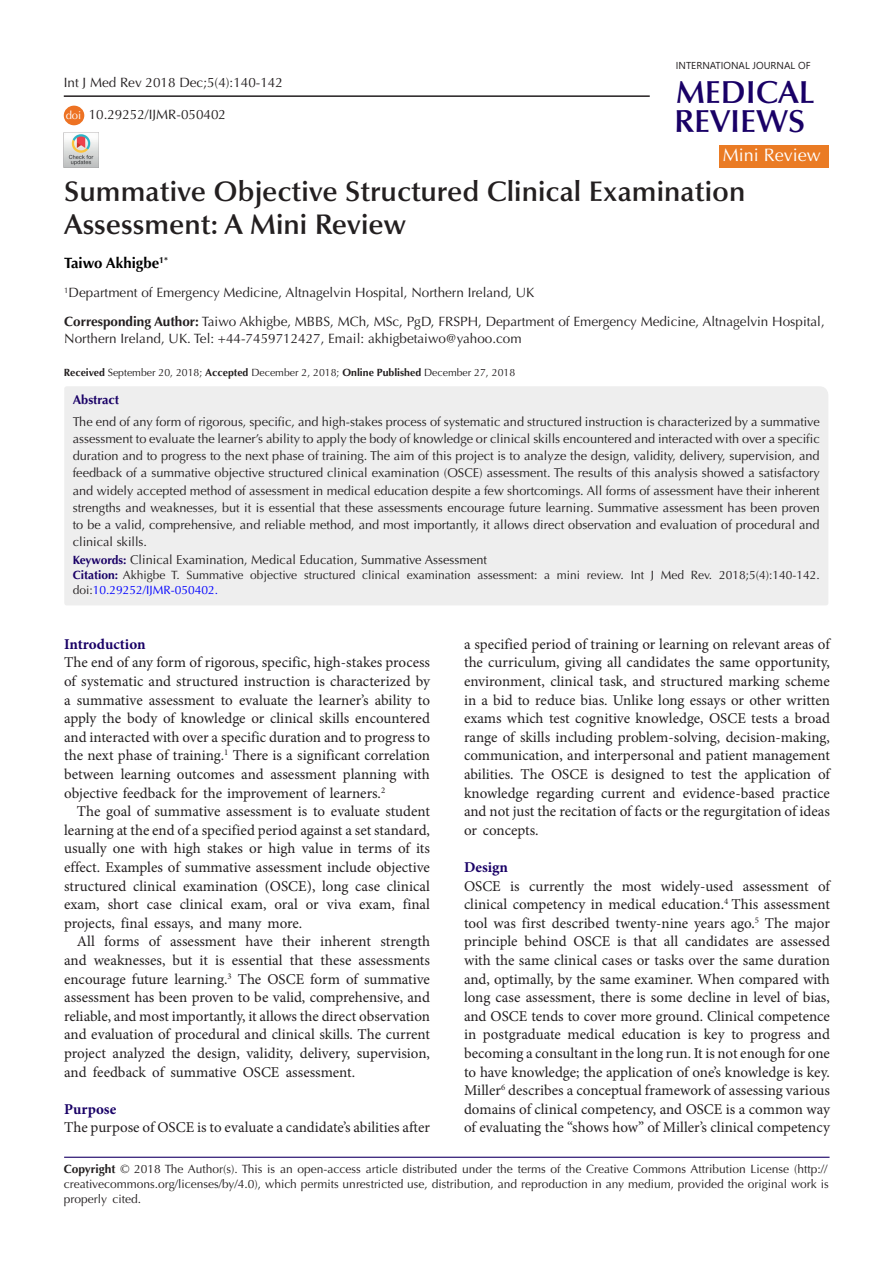
<style>
.page{position:relative;width:893px;height:1263px;background:#fff}
.page>*{position:absolute;margin:0;border:0;box-sizing:border-box;transform-origin:0 0}
.t1{font:600 31.95px "Optima LT Std";color:#190066}
.t2{font:600 28.5px/33px "Optima LT Std";color:#231f20}
.t3{font:18px "Optima LT Std";color:#fff}
.t4{font:15px/18.6px "Minion Pro";color:#231f20;text-align:justify}
.t5{font:700 15px "Minion Pro";color:#190066}
.t6{font:700 15px "Optima LT Std";color:#000}
.t7{font:13.5px/16.5px "Optima LT Std";color:#231f20}
.Default{font:12.75px/17.2px "Optima LT Std";color:#231f20;text-align:justify}
.Default-2{font:700 12.75px "Optima LT Std";color:#190066}
.Default-3{font:12px/15px "Optima LT Std";color:#231f20;text-align:justify}
.t8{font:11.25px "Optima LT Std";color:#fff}
.t9{font:10.5px "Optima LT Std";color:#231f20}
.t10{font:10.05px "Segoe UI";color:#231f20}
.s1{font-weight:700}
.s2{font-weight:700;font-size:12px;color:#190066}
.s3{font-weight:700;color:#190066}
.s4{color:#00f}
</style>
<div class="page">
<hr style="left:64px;top:1157px;width:765px;height:1px;background:#190066">
<div style="left:64px;top:386px;width:764px;height:219px;background:#eee"></div>
<div style="left:719px;top:145px;width:110px;height:22px;background:#ea7b24"></div>
<div style="left:64px;top:106px;width:20px;height:19px;background:#ed7223;border-radius:50%"></div>
<hr style="left:64px;top:95px;width:586px;height:2px;background:#231f20">
<img style="left:64px;top:134px;width:34px;height:33px">
<p class="t7" style="left:64px;top:74px;width:221px">Int J Med Rev 2018 Dec;5(4):140-142</p>
<p class="t8" style="left:66px;top:109px;width:17px">doi</p>
<p class="t7" style="left:89px;top:107px;width:139px">10.29252/IJMR-050402</p>
<p class="t10" style="left:676px;top:56px;width:136px">INTERNATIONAL JOURNAL OF</p>
<p class="t1" style="left:676px;top:73px;width:140px">MEDICAL</p>
<p class="t1" style="left:674px;top:103px;width:133px">REVIEWS</p>
<p class="t3" style="left:723px;top:145px;width:100px">Mini Review</p>
<p class="t2" style="left:64px;top:175px;width:683px">Summative Objective Structured Clinical Examination<br>Assessment: A Mini Review</p>
<p class="t6" style="left:64px;top:254px;width:105px">Taiwo Akhigbe<sup>1*</sup></p>
<p class="t7" style="left:64px;top:284px;width:472px"><sup>1</sup>Department of Emergency Medicine, Altnagelvin Hospital, Northern Ireland, UK</p>
<p class="t7" style="left:64px;top:313px;width:762px"><span class="s1">Corresponding Author:</span> Taiwo Akhigbe, MBBS, MCh, MSc, PgD, FRSPH, Department of Emergency Medicine, Altnagelvin Hospital,<br>Northern Ireland, UK. Tel: +44-7459712427, Email: akhigbetaiwo@yahoo.com</p>
<p class="t9" style="left:64px;top:366px;width:453px"><span class="s1">Received</span> September 20, 2018; <span class="s1">Accepted</span> December 2, 2018; <span class="s1">Online Published</span> December 27, 2018</p>
<p class="Default-2" style="left:73px;top:392px;width:48px">Abstract</p>
<p class="Default" style="left:73px;top:413px;width:749px">The end of any form of rigorous, specific, and high-stakes process of systematic and structured instruction is characterized by a summative assessment to evaluate the learner’s ability to apply the body of knowledge or clinical skills encountered and interacted with over a specific duration and to progress to the next phase of training. The aim of this project is to analyze the design, validity, delivery, supervision, and feedback of a summative objective structured clinical examination (OSCE) assessment. The results of this analysis showed a satisfactory and widely accepted method of assessment in medical education despite a few shortcomings. All forms of assessment have their inherent strengths and weaknesses, but it is essential that these assessments encourage future learning. Summative assessment has been proven to be a valid, comprehensive, and reliable method, and most importantly, it allows direct observation and evaluation of procedural and clinical skills.</p>
<p class="Default" style="left:73px;top:551px;width:416px"><span class="s2">Keywords:</span> Clinical Examination, Medical Education, Summative Assessment</p>
<p class="Default-3" style="left:73px;top:567px;width:748px"><span class="s3">Citation:</span> Akhigbe T. Summative objective structured clinical examination assessment: a mini review. Int J Med Rev. 2018;5(4):140-142. doi:<span class="s4">10.29252/IJMR-050402.</span></p>
<p class="t5" style="left:64px;top:633px;width:83px">Introduction</p>
<p class="t4" style="left:64px;top:653px;width:367px">The end of any form of rigorous, specific, high-stakes process of systematic and structured instruction is characterized by a summative assessment to evaluate the learner’s ability to apply the body of knowledge or clinical skills encountered and interacted with over a specific duration and to progress to the next phase of training.<sup>1</sup> There is a significant correlation between learning outcomes and assessment planning with objective feedback for the improvement of learners.<sup>2</sup></p>
<p class="t4" style="left:64px;top:802px;width:367px;text-indent:13px">The goal of summative assessment is to evaluate student learning at the end of a specified period against a set standard, usually one with high stakes or high value in terms of its effect. Examples of summative assessment include objective structured clinical examination (OSCE), long case clinical exam, short case clinical exam, oral or viva exam, final projects, final essays, and many more.</p>
<p class="t4" style="left:64px;top:932px;width:367px;text-indent:13px">All forms of assessment have their inherent strength and weaknesses, but it is essential that these assessments encourage future learning.<sup>3</sup> The OSCE form of summative assessment has been proven to be valid, comprehensive, and reliable, and most importantly, it allows the direct observation and evaluation of procedural and clinical skills. The current project analyzed the design, validity, delivery, supervision, and feedback of summative OSCE assessment.</p>
<p class="t5" style="left:64px;top:1098px;width:54px">Purpose</p>
<p class="t4" style="left:64px;top:1118px;width:367px">The purpose of OSCE is to evaluate a candidate’s abilities after</p>
<p class="t4" style="left:464px;top:635px;width:367px">a specified period of training or learning on relevant areas of the curriculum, giving all candidates the same opportunity, environment, clinical task, and structured marking scheme in a bid to reduce bias. Unlike long essays or other written exams which test cognitive knowledge, OSCE tests a broad range of skills including problem-solving, decision-making, communication, and interpersonal and patient management abilities. The OSCE is designed to test the application of knowledge regarding current and evidence-based practice and not just the recitation of facts or the regurgitation of ideas or concepts.</p>
<p class="t5" style="left:464px;top:857px;width:46px">Design</p>
<p class="t4" style="left:464px;top:876px;width:367px">OSCE is currently the most widely-used assessment of clinical competency in medical education.<sup>4</sup> This assessment tool was first described twenty-nine years ago.<sup>5</sup> The major principle behind OSCE is that all candidates are assessed with the same clinical cases or tasks over the same duration and, optimally, by the same examiner. When compared with long case assessment, there is some decline in level of bias, and OSCE tends to cover more ground. Clinical competence in postgraduate medical education is key to progress and becoming a consultant in the long run. It is not enough for one to have knowledge; the application of one’s knowledge is key.<br>Miller<sup>6</sup> describes a conceptual framework of assessing various domains of clinical competency, and OSCE is a common way of evaluating the “shows how” of Miller’s clinical competency</p>
<p class="Default-3" style="left:64px;top:1162px;width:766px"><span class="s1">Copyright</span> © 2018 The Author(s). This is an open-access article distributed under the terms of the Creative Commons Attribution License (http:// creativecommons.org/licenses/by/4.0), which permits unrestricted use, distribution, and reproduction in any medium, provided the original work is properly cited.</p>
</div>
